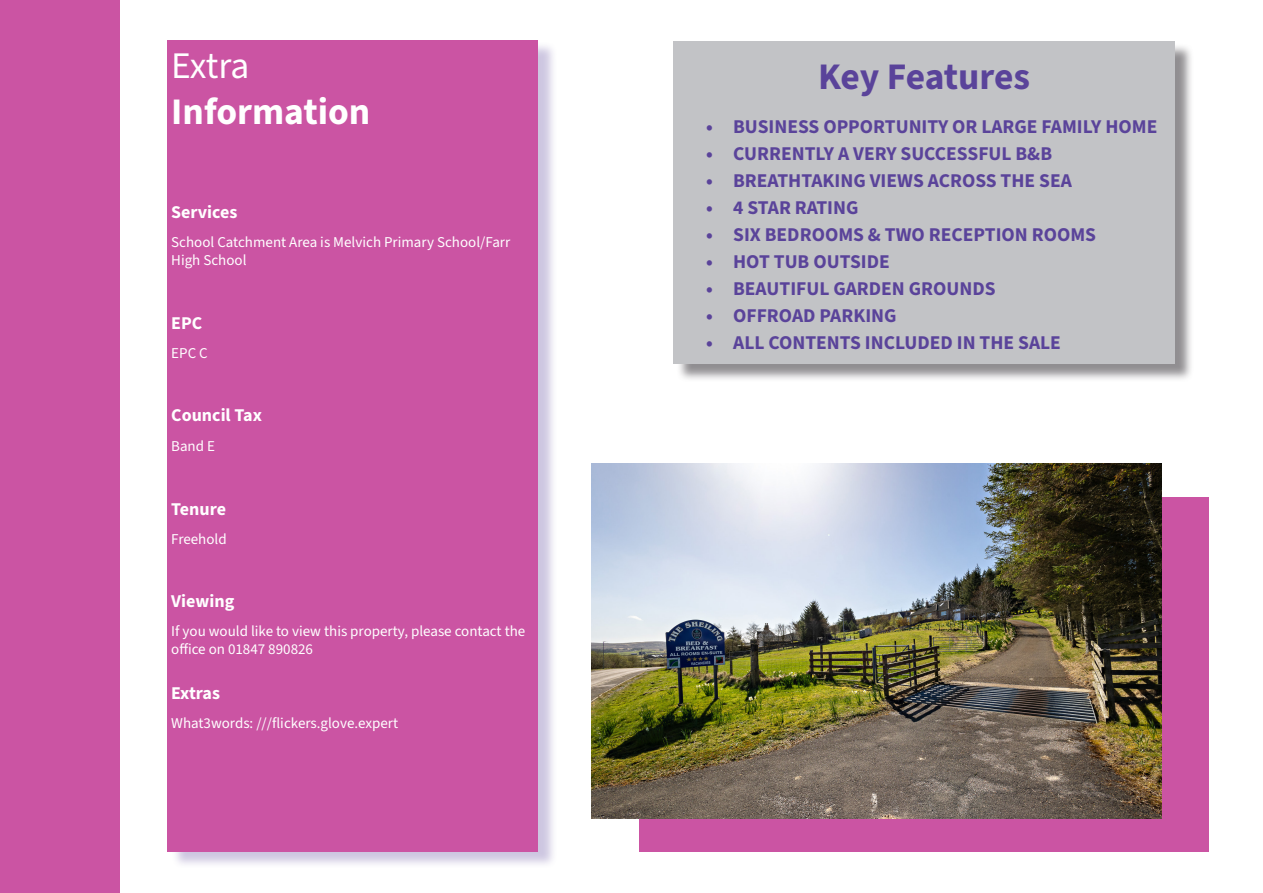
<style>
.page{position:relative;width:1263px;height:893px;background:#fff}
.page>*{position:absolute;margin:0;border:0;box-sizing:border-box;transform-origin:0 0}
.t1{font:700 37.5px "Source Sans 3";letter-spacing:-.01em;color:#5a439a}
.t2{font:700 37.5px "Source Sans 3";color:#fff}
.t3{font:37.5px "Source Sans 3";letter-spacing:-.025em;color:#fff}
.t4{font:700 19.5px "Source Sans 3";color:#5a439a}
.t5{font:700 18px "Source Sans 3";color:#fff}
.t6{font:15px/18px "Source Sans 3";color:#fff}
</style>
<div class="page">
<div style="left:0;top:0;width:119px;height:893px;background:#cb54a3"></div>
<div style="left:676px;top:43px;width:517px;height:339px;background:#6c696d;opacity:.75"></div>
<div style="left:674px;top:41px;width:501px;height:322px;background:#c2c3c6"></div>
<div style="left:639px;top:497px;width:570px;height:355px;background:#cb54a3"></div>
<img style="left:591px;top:463px;width:570px;height:355px">
<div style="left:171px;top:41px;width:386px;height:828px;background:#5a439a;opacity:.3"></div>
<div style="left:167px;top:41px;width:370px;height:811px;background:#cb54a3"></div>
<p class="t3" style="left:171px;top:43px;width:80px">Extra</p>
<p class="t2" style="left:171px;top:87px;width:201px">Information</p>
<p class="t5" style="left:171px;top:200px;width:68px">Services</p>
<p class="t6" style="left:171px;top:233px;width:341px">School Catchment Area is Melvich Primary School/Farr<br>High School</p>
<p class="t5" style="left:171px;top:311px;width:33px">EPC</p>
<p class="t6" style="left:171px;top:344px;width:38px">EPC C</p>
<p class="t5" style="left:171px;top:404px;width:92px">Council Tax</p>
<p class="t6" style="left:171px;top:437px;width:45px">Band E</p>
<p class="t5" style="left:171px;top:497px;width:56px">Tenure</p>
<p class="t6" style="left:171px;top:530px;width:57px">Freehold</p>
<p class="t5" style="left:171px;top:589px;width:65px">Viewing</p>
<p class="t6" style="left:171px;top:622px;width:356px">If you would like to view this property, please contact the office on 01847 890826</p>
<p class="t5" style="left:171px;top:681px;width:50px">Extras</p>
<p class="t6" style="left:171px;top:714px;width:228px">What3words: ///flickers.glove.expert</p>
<p class="t1" style="left:818px;top:52px;width:213px">Key Features</p>
<p class="t4" style="left:706px;top:114px;width:453px">• BUSINESS OPPORTUNITY OR LARGE FAMILY HOME</p>
<p class="t4" style="left:706px;top:141px;width:347px">• CURRENTLY A VERY SUCCESSFUL B&amp;B</p>
<p class="t4" style="left:706px;top:168px;width:367px">• BREATHTAKING VIEWS ACROSS THE SEA</p>
<p class="t4" style="left:706px;top:195px;width:154px">• 4 STAR RATING</p>
<p class="t4" style="left:706px;top:222px;width:391px">• SIX BEDROOMS &amp; TWO RECEPTION ROOMS</p>
<p class="t4" style="left:706px;top:249px;width:185px">• HOT TUB OUTSIDE</p>
<p class="t4" style="left:706px;top:276px;width:291px">• BEAUTIFUL GARDEN GROUNDS</p>
<p class="t4" style="left:706px;top:303px;width:192px">• OFFROAD PARKING</p>
<p class="t4" style="left:706px;top:330px;width:356px">• ALL CONTENTS INCLUDED IN THE SALE</p>
</div>
